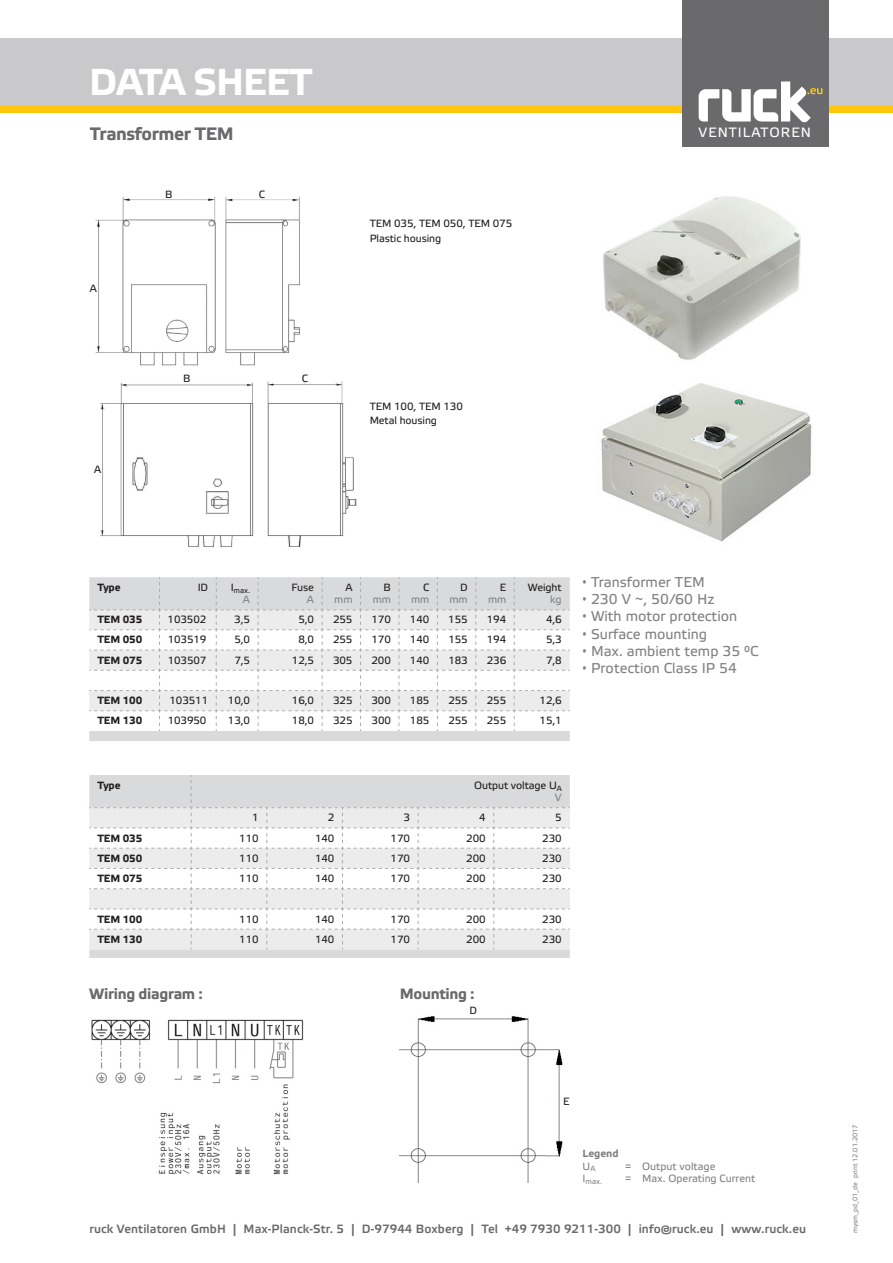
<style>
.page{position:relative;width:893px;height:1263px;background:#fff}
.page>*{position:absolute;margin:0;border:0;box-sizing:border-box;transform-origin:0 0}
.t1{font:700 37.5px "Etelka Text";letter-spacing:-.02em;color:#fff}
.t2{font:700 18px "Etelka Text";letter-spacing:-.02em;color:#6a6a6d}
.t3{font:700 15px "Etelka Text";letter-spacing:-.02em;color:#6a6a6d}
.t4{font:14.25px "Etelka Text";color:#838387}
.t5{font:13.5px "Etelka Text";letter-spacing:.075em;color:#fff}
.t6{font:500 12px "Etelka";letter-spacing:.01em;color:#6a6a6d}
.t7{font:10.5px/14.1px "Etelka Text";letter-spacing:-.01em;color:#231f20}
.t8{font:700 10.5px "Etelka Text";letter-spacing:-.01em;color:#231f20}
.t9{font:10.5px "Etelka Text";color:#838387}
.t10{font:700 10.5px/12.6px "Etelka Text";color:#838387}
.t11{font:7.5px "Etelka Text";color:#838387}
.t12{font:7.5px "Etelka Text";color:#231f20}
.t13{font:6.75px "Etelka Text";color:#838387}
.s1{font-family:"Arial Narrow"}
.s2{color:#838387}
.s3{font-weight:400}
</style>
<div class="page">
<div style="left:0;top:38px;width:893px;height:75px;background:#c9c9cb"></div>
<div style="left:0;top:106px;width:893px;height:7px;background:#fec70c"></div>
<div style="left:682px;top:0;width:147px;height:147px;background:#6a6a6d"></div>
<svg style="left:699px;top:81px;width:123px;height:42px"></svg>
<img style="left:603px;top:196px;width:198px;height:164px">
<img style="left:400px;top:1016px;width:163px;height:166px">
<img style="left:91px;top:1019px;width:213px;height:155px">
<div style="left:89px;top:731px;width:481px;height:10px;background:#d9dadb"></div>
<svg style="left:89px;top:577px;width:481px;height:154px"></svg>
<svg style="left:89px;top:949px;width:481px;height:9px;background:#dbdcdd"></svg>
<svg style="left:89px;top:775px;width:481px;height:174px"></svg>
<img style="left:95px;top:196px;width:205px;height:170px">
<img style="left:100px;top:381px;width:257px;height:167px">
<img style="left:601px;top:383px;width:211px;height:159px">
<h1 class="t1" style="left:89px;top:60px;width:225px">DATA SHEET</h1>
<h2 class="t2" style="left:89px;top:123px;width:146px">Transformer TEM</h2>
<p class="t7" style="left:90px;top:282px;width:9px">A</p>
<p class="t7" style="left:94px;top:463px;width:9px">A</p>
<p class="t7" style="left:165px;top:188px;width:9px">B</p>
<p class="t7" style="left:259px;top:188px;width:8px">C</p>
<p class="t7" style="left:183px;top:372px;width:9px">B</p>
<p class="t7" style="left:302px;top:372px;width:8px">C</p>
<p class="t7" style="left:370px;top:217px;width:144px">TEM 035, TEM 050, TEM 075<br>Plastic housing</p>
<p class="t7" style="left:370px;top:400px;width:95px">TEM 100, TEM 130<br>Metal housing</p>
<p class="t5" style="left:699px;top:125px;width:114px">VENTILATOREN</p>
<p class="t8" style="left:97px;top:582px;width:25px">Type</p>
<p class="t7" style="left:198px;top:581px;width:12px">ID</p>
<p class="t12" style="left:231px;top:586px;width:21px"><sup>I</sup>max.</p>
<p class="t9" style="left:243px;top:594px;width:9px">A</p>
<p class="t7" style="left:291px;top:581px;width:24px">Fuse</p>
<p class="t9" style="left:307px;top:594px;width:9px">A</p>
<p class="t7" style="left:345px;top:581px;width:9px">A</p>
<p class="t9" style="left:334px;top:594px;width:20px">mm</p>
<p class="t7" style="left:384px;top:581px;width:9px">B</p>
<p class="t9" style="left:373px;top:594px;width:20px">mm</p>
<p class="t7" style="left:423px;top:581px;width:8px">C</p>
<p class="t9" style="left:411px;top:594px;width:20px">mm</p>
<p class="t7" style="left:460px;top:581px;width:9px">D</p>
<p class="t9" style="left:450px;top:594px;width:20px">mm</p>
<p class="t7" style="left:500px;top:581px;width:8px">E</p>
<p class="t9" style="left:488px;top:594px;width:20px">mm</p>
<p class="t7" style="left:528px;top:581px;width:35px">Weight</p>
<p class="t9" style="left:550px;top:594px;width:13px">kg</p>
<p class="t8" style="left:97px;top:613px;width:46px">TEM 035</p>
<p class="t7" style="left:168px;top:613px;width:40px">103502</p>
<p class="t7" style="left:234px;top:613px;width:17px">3,5</p>
<p class="t7" style="left:298px;top:613px;width:17px">5,0</p>
<p class="t7" style="left:333px;top:613px;width:21px">255</p>
<p class="t7" style="left:371px;top:613px;width:21px">170</p>
<p class="t7" style="left:410px;top:613px;width:21px">140</p>
<p class="t7" style="left:448px;top:613px;width:21px">155</p>
<p class="t7" style="left:487px;top:613px;width:21px">194</p>
<p class="t7" style="left:546px;top:613px;width:17px">4,6</p>
<p class="t8" style="left:97px;top:634px;width:46px">TEM 050</p>
<p class="t7" style="left:168px;top:633px;width:40px">103519</p>
<p class="t7" style="left:234px;top:633px;width:17px">5,0</p>
<p class="t7" style="left:298px;top:633px;width:17px">8,0</p>
<p class="t7" style="left:333px;top:633px;width:21px">255</p>
<p class="t7" style="left:371px;top:633px;width:21px">170</p>
<p class="t7" style="left:410px;top:633px;width:21px">140</p>
<p class="t7" style="left:448px;top:633px;width:21px">155</p>
<p class="t7" style="left:487px;top:633px;width:21px">194</p>
<p class="t7" style="left:546px;top:633px;width:17px">5,3</p>
<p class="t8" style="left:97px;top:654px;width:46px">TEM 075</p>
<p class="t7" style="left:168px;top:653px;width:40px">103507</p>
<p class="t7" style="left:234px;top:653px;width:17px">7,5</p>
<p class="t7" style="left:292px;top:653px;width:24px">12,5</p>
<p class="t7" style="left:333px;top:653px;width:21px">305</p>
<p class="t7" style="left:371px;top:653px;width:21px">200</p>
<p class="t7" style="left:410px;top:653px;width:21px">140</p>
<p class="t7" style="left:448px;top:653px;width:21px">183</p>
<p class="t7" style="left:487px;top:653px;width:21px">236</p>
<p class="t7" style="left:546px;top:653px;width:17px">7,8</p>
<p class="t8" style="left:97px;top:694px;width:46px">TEM 100</p>
<p class="t7" style="left:169px;top:694px;width:40px">103511</p>
<p class="t7" style="left:228px;top:694px;width:24px">10,0</p>
<p class="t7" style="left:292px;top:694px;width:24px">16,0</p>
<p class="t7" style="left:333px;top:694px;width:21px">325</p>
<p class="t7" style="left:372px;top:694px;width:21px">300</p>
<p class="t7" style="left:410px;top:694px;width:21px">185</p>
<p class="t7" style="left:448px;top:694px;width:21px">255</p>
<p class="t7" style="left:487px;top:694px;width:21px">255</p>
<p class="t7" style="left:540px;top:694px;width:24px">12,6</p>
<p class="t8" style="left:97px;top:715px;width:46px">TEM 130</p>
<p class="t7" style="left:168px;top:714px;width:40px">103950</p>
<p class="t7" style="left:228px;top:714px;width:24px">13,0</p>
<p class="t7" style="left:292px;top:714px;width:24px">18,0</p>
<p class="t7" style="left:333px;top:714px;width:21px">325</p>
<p class="t7" style="left:372px;top:714px;width:21px">300</p>
<p class="t7" style="left:410px;top:714px;width:21px">185</p>
<p class="t7" style="left:448px;top:714px;width:21px">255</p>
<p class="t7" style="left:487px;top:714px;width:21px">255</p>
<p class="t7" style="left:540px;top:714px;width:24px">15,1</p>
<h3 class="t4" style="left:583px;top:574px;width:124px"><span class="s1">•</span> Transformer TEM</h3>
<h3 class="t4" style="left:583px;top:591px;width:133px"><span class="s1">•</span> 230 V ~, 50/60 Hz</h3>
<h3 class="t4" style="left:583px;top:608px;width:156px"><span class="s1">•</span> With motor protection</h3>
<h3 class="t4" style="left:583px;top:625px;width:126px"><span class="s1">•</span> Surface mounting</h3>
<h3 class="t4" style="left:583px;top:643px;width:178px"><span class="s1">•</span> Max. ambient temp 35 °C</h3>
<h3 class="t4" style="left:583px;top:660px;width:156px"><span class="s1">•</span> Protection Class IP 54</h3>
<p class="t8" style="left:97px;top:779px;width:25px">Type</p>
<p class="t7" style="left:474px;top:780px;width:89px;line-height:12px;text-align:right">Output voltage U<sub>A<br></sub><span class="s2">V</span></p>
<p class="t7" style="left:252px;top:811px;width:8px">1</p>
<p class="t7" style="left:328px;top:811px;width:8px">2</p>
<p class="t7" style="left:403px;top:811px;width:8px">3</p>
<p class="t7" style="left:479px;top:811px;width:8px">4</p>
<p class="t7" style="left:555px;top:811px;width:8px">5</p>
<p class="t8" style="left:97px;top:832px;width:46px">TEM 035</p>
<p class="t7" style="left:239px;top:831px;width:21px">110</p>
<p class="t7" style="left:315px;top:831px;width:21px">140</p>
<p class="t7" style="left:391px;top:831px;width:21px">170</p>
<p class="t7" style="left:466px;top:831px;width:21px">200</p>
<p class="t7" style="left:542px;top:831px;width:21px">230</p>
<p class="t8" style="left:97px;top:852px;width:46px">TEM 050</p>
<p class="t7" style="left:239px;top:851px;width:21px">110</p>
<p class="t7" style="left:315px;top:851px;width:21px">140</p>
<p class="t7" style="left:391px;top:851px;width:21px">170</p>
<p class="t7" style="left:466px;top:851px;width:21px">200</p>
<p class="t7" style="left:542px;top:851px;width:21px">230</p>
<p class="t8" style="left:97px;top:872px;width:46px">TEM 075</p>
<p class="t7" style="left:239px;top:872px;width:21px">110</p>
<p class="t7" style="left:315px;top:872px;width:21px">140</p>
<p class="t7" style="left:391px;top:872px;width:21px">170</p>
<p class="t7" style="left:466px;top:872px;width:21px">200</p>
<p class="t7" style="left:542px;top:872px;width:21px">230</p>
<p class="t8" style="left:97px;top:913px;width:46px">TEM 100</p>
<p class="t7" style="left:239px;top:912px;width:21px">110</p>
<p class="t7" style="left:315px;top:912px;width:21px">140</p>
<p class="t7" style="left:391px;top:912px;width:21px">170</p>
<p class="t7" style="left:466px;top:912px;width:21px">200</p>
<p class="t7" style="left:542px;top:912px;width:21px">230</p>
<p class="t8" style="left:97px;top:933px;width:46px">TEM 130</p>
<p class="t7" style="left:239px;top:932px;width:21px">110</p>
<p class="t7" style="left:315px;top:932px;width:21px">140</p>
<p class="t7" style="left:391px;top:932px;width:21px">170</p>
<p class="t7" style="left:466px;top:932px;width:21px">200</p>
<p class="t7" style="left:542px;top:932px;width:21px">230</p>
<h3 class="t3" style="left:89px;top:985px;width:115px">Wiring diagram :</h3>
<h3 class="t3" style="left:400px;top:985px;width:77px">Mounting :</h3>
<p class="t7" style="left:469px;top:1004px;width:9px">D</p>
<p class="t7" style="left:563px;top:1095px;width:8px">E</p>
<p class="t10" style="left:583px;top:1147px;width:38px">Legend<br><span class="s3">U</span><sub>A</sub></p>
<p class="t9" style="left:625px;top:1160px;width:92px">= Output voltage</p>
<p class="t11" style="left:583px;top:1177px;width:21px"><sup>I</sup>max.</p>
<p class="t9" style="left:625px;top:1172px;width:132px">= Max. Operating Current</p>
<p class="t6" style="left:89px;top:1222px;width:718px">ruck Ventilatoren GmbH | Max-Planck-Str. 5 | D-97944 Boxberg | Tel +49 7930 9211-300 | info@ruck.eu | www.ruck.eu</p>
<p class="t13" style="left:851px;top:1233px;width:110px;rotate:-90deg">mysm_pd_01_de print 12.01.2017</p>
</div>
